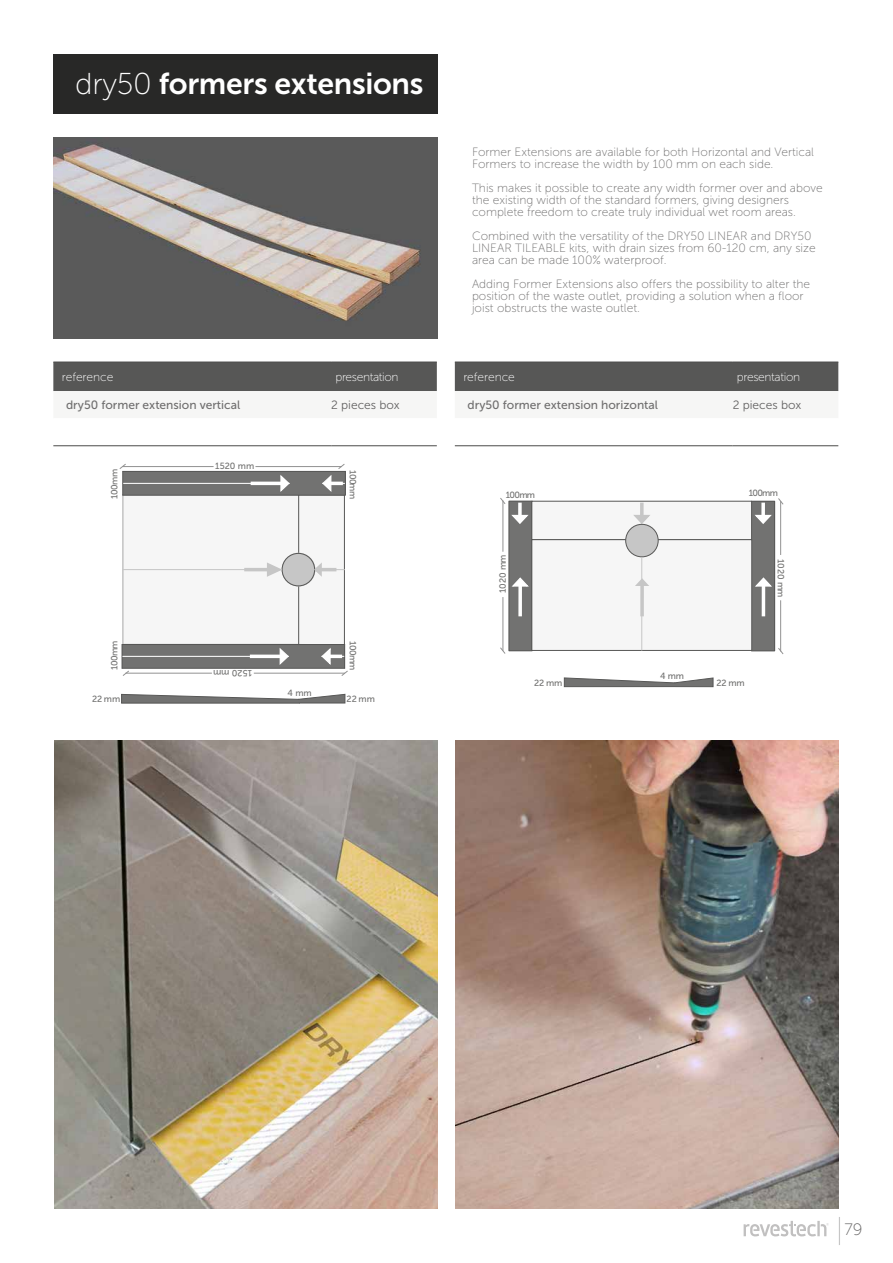
<style>
.page{position:relative;width:893px;height:1263px;background:#fff}
.page>*{position:absolute;margin:0;border:0;box-sizing:border-box;transform-origin:0 0}
.t1{font:30.15px "Museo Sans 700";letter-spacing:-.01em;color:#fff}
.t2{font:16.5px "Museo Sans 100";color:#646363}
.t3{font:12px/12px "Museo Sans 100";color:#706f6f}
.t4{font:12px "Museo Sans 500";color:#706f6f}
.t5{font:12px "Museo Sans 100";letter-spacing:-.03em;color:#fff}
.t6{font:12px "Museo Sans 300";color:#646363}
.t7{font:12px "Museo Sans 100";color:#fff}
.t8{font:9px "Museo Sans 500";letter-spacing:-.075em;color:#727271}
.s1{font-family:"Museo Sans 100"}
</style>
<div class="page">
<svg style="left:744px;top:1221px;width:85px;height:15px"></svg>
<svg style="left:839px;top:1217px;width:1px;height:28px"></svg>
<div style="left:123px;top:495px;width:176px;height:149px;background:#f6f6f6"></div>
<div style="left:123px;top:495px;width:176px;height:150px;border:1px solid #c6c6c6"></div>
<div style="left:298px;top:495px;width:47px;height:149px;background:#f6f6f6"></div>
<div style="left:298px;top:495px;width:47px;height:150px;border:1px solid #575756"></div>
<div style="left:282px;top:553px;width:33px;height:33px;background:#c6c6c6;border:1px solid #c6c6c6;border-radius:50%"></div>
<div style="left:282px;top:553px;width:33px;height:33px;border:1px solid #575756;border-radius:50%"></div>
<hr style="left:244px;top:568px;width:33px;height:3px;background:#c6c6c6">
<svg style="left:267px;top:562px;width:15px;height:15px"></svg>
<hr style="left:123px;top:569px;width:158px;height:1px;background:#c6c6c6">
<svg style="left:314px;top:562px;width:31px;height:15px"></svg>
<div style="left:123px;top:471px;width:222px;height:24px;background:#727271"></div>
<div style="left:123px;top:471px;width:222px;height:24px;border:1px solid #575756"></div>
<svg style="left:119px;top:464px;width:7px;height:5px"></svg>
<hr style="left:255px;top:466px;width:87px;height:1px;background:#929292">
<hr style="left:122px;top:466px;width:92px;height:1px;background:#929292">
<hr style="left:251px;top:482px;width:33px;height:3px;background:#fff">
<svg style="left:280px;top:475px;width:10px;height:17px"></svg>
<hr style="left:123px;top:483px;width:167px;height:1px;background:#fff">
<svg style="left:321px;top:464px;width:25px;height:29px"></svg>
<div style="left:122px;top:644px;width:223px;height:24px;background:#727271"></div>
<div style="left:122px;top:644px;width:223px;height:24px;border:1px solid #575756"></div>
<svg style="left:122px;top:670px;width:8px;height:6px"></svg>
<hr style="left:125px;top:673px;width:87px;height:1px;background:#929292">
<hr style="left:254px;top:673px;width:91px;height:1px;background:#929292">
<hr style="left:250px;top:655px;width:33px;height:3px;background:#fff">
<svg style="left:279px;top:648px;width:10px;height:17px"></svg>
<hr style="left:122px;top:656px;width:167px;height:1px;background:#fff">
<svg style="left:320px;top:646px;width:28px;height:30px"></svg>
<svg style="left:121px;top:694px;width:224px;height:9px"></svg>
<div style="left:509px;top:501px;width:23px;height:150px;background:#727271"></div>
<div style="left:509px;top:501px;width:23px;height:150px;border:1px solid #575756"></div>
<svg style="left:500px;top:646px;width:6px;height:8px"></svg>
<svg style="left:500px;top:498px;width:6px;height:7px"></svg>
<hr style="left:502px;top:500px;width:1px;height:52px;background:#929292">
<hr style="left:502px;top:597px;width:1px;height:54px;background:#929292">
<div style="left:751px;top:501px;width:24px;height:150px;background:#727271"></div>
<div style="left:751px;top:501px;width:24px;height:150px;border:1px solid #575756"></div>
<svg style="left:778px;top:498px;width:6px;height:8px"></svg>
<svg style="left:778px;top:647px;width:6px;height:7px"></svg>
<hr style="left:780px;top:600px;width:1px;height:51px;background:#929292">
<hr style="left:780px;top:501px;width:1px;height:54px;background:#929292">
<div style="left:532px;top:540px;width:220px;height:110px;background:#f6f6f6"></div>
<div style="left:532px;top:539px;width:220px;height:112px;border:1px solid #575756"></div>
<div style="left:532px;top:501px;width:220px;height:38px;background:#f6f6f6"></div>
<div style="left:532px;top:501px;width:220px;height:39px;border:1px solid #575756"></div>
<hr style="left:640px;top:583px;width:4px;height:33px;background:#cdcdcd">
<svg style="left:635px;top:578px;width:14px;height:8px"></svg>
<hr style="left:762px;top:583px;width:3px;height:33px;background:#fff">
<svg style="left:755px;top:576px;width:19px;height:11px"></svg>
<svg style="left:640px;top:503px;width:4px;height:11px"></svg>
<svg style="left:633px;top:514px;width:17px;height:11px"></svg>
<svg style="left:761px;top:503px;width:4px;height:11px"></svg>
<svg style="left:755px;top:514px;width:17px;height:10px"></svg>
<svg style="left:518px;top:587px;width:4px;height:29px"></svg>
<svg style="left:510px;top:576px;width:19px;height:11px"></svg>
<svg style="left:518px;top:503px;width:4px;height:11px"></svg>
<svg style="left:510px;top:514px;width:19px;height:11px"></svg>
<hr style="left:641px;top:558px;width:1px;height:92px;background:#c6c6c6">
<div style="left:626px;top:524px;width:32px;height:33px;background:#c6c6c6;border-radius:50%"></div>
<div style="left:625px;top:524px;width:34px;height:33px;border:1px solid #575756;border-radius:50%"></div>
<svg style="left:564px;top:677px;width:149px;height:10px"></svg>
<div style="left:53px;top:54px;width:385px;height:60px;background:#282827"></div>
<img style="left:53px;top:138px;width:385px;height:200px">
<div style="left:53px;top:363px;width:384px;height:29px;background:#575756"></div>
<hr style="left:331px;top:362px;width:106px;height:1px;background:#4a4a49">
<hr style="left:53px;top:445px;width:278px;height:1px;background:#4a4a49">
<hr style="left:331px;top:445px;width:106px;height:1px;background:#4a4a49">
<hr style="left:53px;top:362px;width:278px;height:1px;background:#4a4a49">
<div style="left:455px;top:363px;width:383px;height:29px;background:#575756"></div>
<hr style="left:733px;top:362px;width:105px;height:1px;background:#4a4a49">
<hr style="left:455px;top:445px;width:278px;height:1px;background:#4a4a49">
<hr style="left:733px;top:445px;width:105px;height:1px;background:#4a4a49">
<hr style="left:455px;top:362px;width:278px;height:1px;background:#4a4a49">
<img style="left:455px;top:741px;width:384px;height:468px">
<img style="left:54px;top:741px;width:383px;height:468px">
<h1 class="t1" style="left:75px;top:67px;width:350px"><span class="s1">dry50</span> formers extensions</h1>
<p class="t7" style="left:62px;top:371px;width:53px">reference</p>
<p class="t5" style="left:335px;top:371px;width:65px">presentation</p>
<p class="t4" style="left:66px;top:398px;width:176px">dry50 former extension vertical</p>
<p class="t6" style="left:331px;top:399px;width:70px">2 pieces box</p>
<p class="t8" style="left:215px;top:461px;width:40px">1520 mm</p>
<p class="t8" style="left:110px;top:499px;width:31px;rotate:-90deg">100mm</p>
<p class="t8" style="left:358px;top:470px;width:31px;rotate:90deg">100mm</p>
<p class="t8" style="left:110px;top:670px;width:31px;rotate:-90deg">100mm</p>
<p class="t8" style="left:252px;top:678px;width:40px;rotate:-180deg">1520 mm</p>
<p class="t8" style="left:358px;top:641px;width:31px;rotate:90deg">100mm</p>
<p class="t8" style="left:288px;top:688px;width:26px">4 mm</p>
<p class="t8" style="left:92px;top:694px;width:30px">22 mm</p>
<p class="t8" style="left:347px;top:694px;width:30px">22 mm</p>
<p class="t3" style="left:472px;top:146px;width:344px">Former Extensions are available for both Horizontal and Vertical<br>Formers to increase the width by 100 mm on each side.</p>
<p class="t3" style="left:472px;top:182px;width:352px">This makes it possible to create any width former over and above the existing width of the standard formers, giving designers complete freedom to create truly individual wet room areas.</p>
<p class="t3" style="left:472px;top:230px;width:345px">Combined with the versatility of the DRY50 LINEAR and DRY50<br>LINEAR TILEABLE kits, with drain sizes from 60-120 cm, any size area can be made 100% waterproof.</p>
<p class="t3" style="left:472px;top:278px;width:340px">Adding Former Extensions also offers the possibility to alter the position of the waste outlet, providing a solution when a floor joist obstructs the waste outlet.</p>
<p class="t8" style="left:619px;top:228px;width:40px">1520 mm</p>
<p class="t8" style="left:514px;top:266px;width:31px;rotate:-90deg">100mm</p>
<p class="t8" style="left:762px;top:237px;width:31px;rotate:90deg">100mm</p>
<p class="t7" style="left:463px;top:371px;width:53px">reference</p>
<p class="t5" style="left:737px;top:371px;width:65px">presentation</p>
<p class="t4" style="left:468px;top:398px;width:192px">dry50 former extension horizontal</p>
<p class="t6" style="left:733px;top:399px;width:70px">2 pieces box</p>
<p class="t8" style="left:506px;top:490px;width:31px">100mm</p>
<p class="t8" style="left:498px;top:593px;width:40px;rotate:-90deg">1020 mm</p>
<p class="t8" style="left:749px;top:488px;width:31px">100mm</p>
<p class="t8" style="left:786px;top:559px;width:40px;rotate:90deg">1020 mm</p>
<p class="t8" style="left:660px;top:671px;width:26px">4 mm</p>
<p class="t8" style="left:534px;top:678px;width:30px">22 mm</p>
<p class="t8" style="left:716px;top:678px;width:30px">22 mm</p>
<h2 class="t2" style="left:844px;top:1220px;width:20px">79</h2>
</div>
